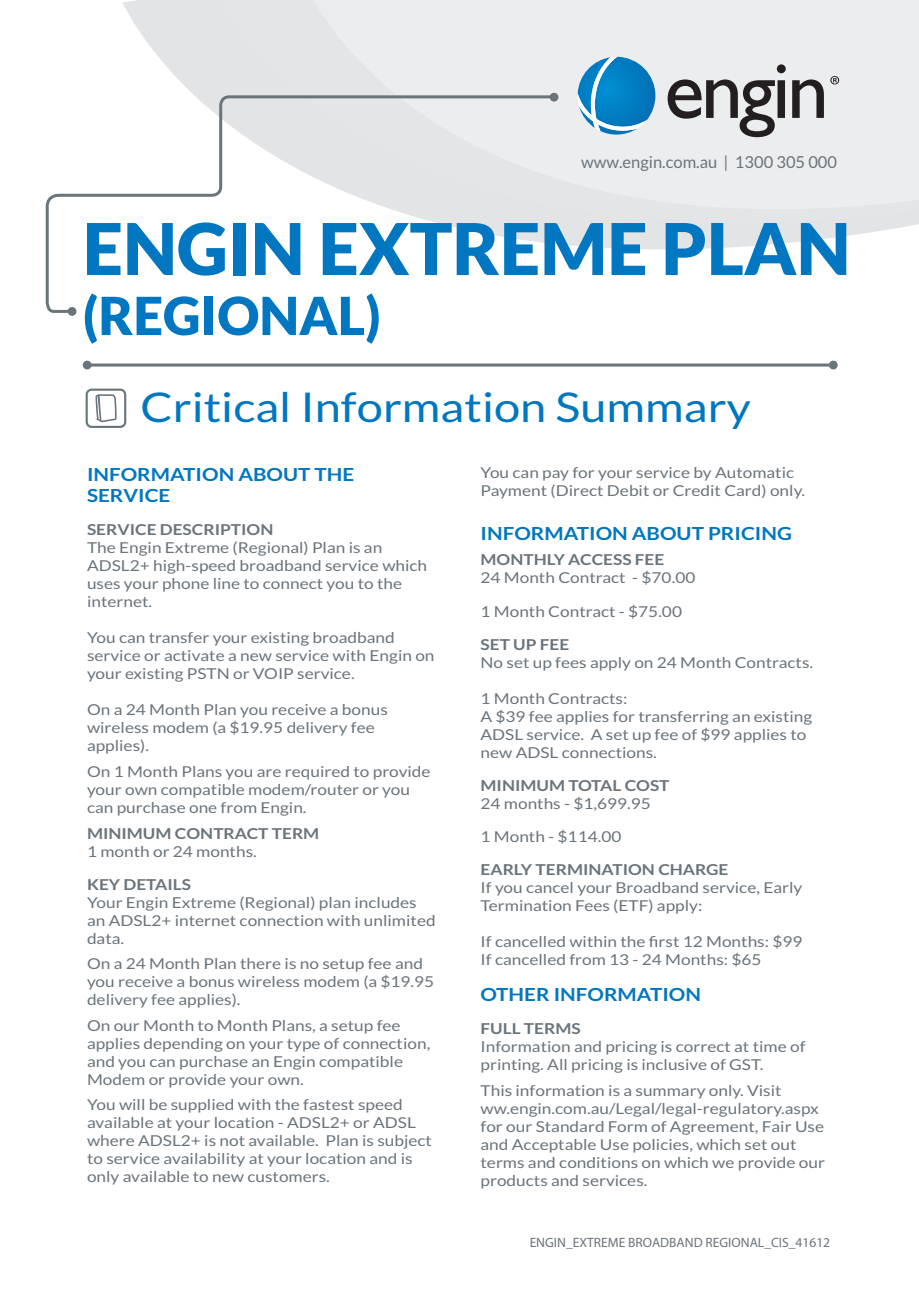
<style>
.page{position:relative;width:919px;height:1289px;background:#fff}
.page>*{position:absolute;margin:0;border:0;box-sizing:border-box;transform-origin:0 0}
.t1{font:900 71.4px "Lato";color:#0077c0}
.t2{font:900 52.5px "Lato";color:#0077c0}
.t3{font:40.95px "Lato";color:#0077c0;scale:1.15 1}
.t4{font:700 18px/21.6px "Lato";color:#0077c0;scale:1.15 1}
.t5{font:16.5px "Lato";color:#6a747b}
.t6{font:15px/18px "Lato";color:#6a747b;scale:1.15 1}
.t7{font:700 15px "Lato";color:#6a747b;scale:1.15 1}
.t8{font:13.5px "Myriad Pro";color:#6a747b}
</style>
<div class="page">
<svg style="left:123px;top:0;width:795px;height:249px;fill:#e3e4e5"></svg>
<div style="left:215px;top:0;width:703px;height:222px;background:#e4e5e7"></div>
<div style="left:300px;top:0;width:618px;height:209px;background:#ecedee"></div>
<svg style="left:45px;top:94px;width:512px;height:219px"></svg>
<div style="left:549px;top:93px;width:9px;height:9px;background:#6a747b;border-radius:50%"></div>
<div style="left:68px;top:307px;width:8px;height:9px;background:#6a747b;border-radius:50%"></div>
<svg style="left:667px;top:64px;width:118px;height:73px;background:#adacad"></svg>
<svg style="left:792px;top:79px;width:31px;height:39px"></svg>
<svg style="left:577px;top:57px;width:78px;height:78px;background:#4fa3d2"></svg>
<svg style="left:830px;top:76px;width:9px;height:8px"></svg>
<svg style="left:86px;top:388px;width:40px;height:40px"></svg>
<hr style="left:87px;top:363px;width:746px;height:3px;background:#6a747b">
<div style="left:828px;top:360px;width:9px;height:9px;background:#6a747b;border-radius:50%"></div>
<div style="left:83px;top:360px;width:9px;height:9px;background:#6a747b;border-radius:50%"></div>
<p class="t5" style="left:581px;top:153px;width:257px">www.engin.com.au | 1300 305 000</p>
<h1 class="t1" style="left:83px;top:207px;width:769px">ENGIN EXTREME PLAN</h1>
<h2 class="t2" style="left:83px;top:285px;width:299px">(REGIONAL)</h2>
<h3 class="t3" style="left:140px;top:384px;width:532px">Critical Information Summary</h3>
<p class="t4" style="left:87px;top:463px;width:234px">INFORMATION ABOUT THE<br>SERVICE</p>
<p class="t7" style="left:87px;top:521px;width:164px">SERVICE DESCRIPTION</p>
<p class="t6" style="left:87px;top:539px;width:297px">The Engin Extreme (Regional) Plan is an ADSL2+ high-speed broadband service which uses your phone line to connect you to the internet.</p>
<p class="t6" style="left:87px;top:629px;width:304px">You can transfer your existing broadband service or activate a new service with Engin on your existing PSTN or VOIP service.</p>
<p class="t6" style="left:87px;top:701px;width:263px">On a 24 Month Plan you receive a bonus wireless modem (a $19.95 delivery fee applies).</p>
<p class="t6" style="left:87px;top:762px;width:300px">On 1 Month Plans you are required to provide your own compatible modem/router or you can purchase one from Engin.</p>
<p class="t7" style="left:87px;top:824px;width:203px">MINIMUM CONTRACT TERM</p>
<p class="t6" style="left:87px;top:842px;width:149px">1 month or 24 months.</p>
<p class="t7" style="left:87px;top:875px;width:92px">KEY DETAILS</p>
<p class="t6" style="left:87px;top:893px;width:305px">Your Engin Extreme (Regional) plan includes an ADSL2+ internet connection with unlimited data.</p>
<p class="t6" style="left:87px;top:954px;width:303px">On a 24 Month Plan there is no setup fee and you receive a bonus wireless modem (a $19.95 delivery fee applies).</p>
<p class="t6" style="left:87px;top:1016px;width:300px">On our Month to Month Plans, a setup fee applies depending on your type of connection, and you can purchase an Engin compatible Modem or provide your own.</p>
<p class="t6" style="left:87px;top:1095px;width:301px">You will be supplied with the fastest speed available at your location - ADSL2+ or ADSL where ADSL2+ is not available. Plan is subject to service availability at your location and is only available to new customers.</p>
<p class="t6" style="left:480px;top:464px;width:283px">You can pay for your service by Automatic<br>Payment (Direct Debit or Credit Card) only.</p>
<p class="t4" style="left:480px;top:522px;width:272px">INFORMATION ABOUT PRICING</p>
<p class="t7" style="left:480px;top:551px;width:161px">MONTHLY ACCESS FEE</p>
<p class="t6" style="left:480px;top:569px;width:188px">24 Month Contract - $70.00</p>
<p class="t6" style="left:480px;top:602px;width:177px">1 Month Contract - $75.00</p>
<p class="t7" style="left:480px;top:635px;width:79px">SET UP FEE</p>
<p class="t6" style="left:480px;top:653px;width:291px">No set up fees apply on 24 Month Contracts.</p>
<p class="t6" style="left:480px;top:689px;width:290px">1 Month Contracts:<br>A $39 fee applies for transferring an existing<br>ADSL service. A set up fee of $99 applies to new ADSL connections.</p>
<p class="t7" style="left:480px;top:776px;width:166px">MINIMUM TOTAL COST</p>
<p class="t6" style="left:480px;top:794px;width:149px">24 months - $1,699.95</p>
<p class="t6" style="left:480px;top:827px;width:124px">1 Month - $114.00</p>
<p class="t7" style="left:480px;top:860px;width:217px">EARLY TERMINATION CHARGE</p>
<p class="t6" style="left:480px;top:878px;width:281px">If you cancel your Broadband service, Early<br>Termination Fees (ETF) apply:</p>
<p class="t6" style="left:480px;top:932px;width:281px">If cancelled within the first 12 Months: $99<br>If cancelled from 13 - 24 Months: $65</p>
<p class="t4" style="left:480px;top:983px;width:193px">OTHER INFORMATION</p>
<p class="t7" style="left:480px;top:1020px;width:89px">FULL TERMS</p>
<p class="t6" style="left:480px;top:1037px;width:284px">Information and pricing is correct at time of printing. All pricing is inclusive of GST.</p>
<p class="t6" style="left:480px;top:1081px;width:301px">This information is a summary only. Visit ww.engin.com.au/Legal/legal-regulatory.aspx for our Standard Form of Agreement, Fair Use and Acceptable Use policies, which set out terms and conditions on which we provide our products and services.</p>
<p class="t8" style="left:529px;top:1234px;width:302px">ENGIN_EXTREME BROADBAND REGIONAL_CIS_41612</p>
</div>
